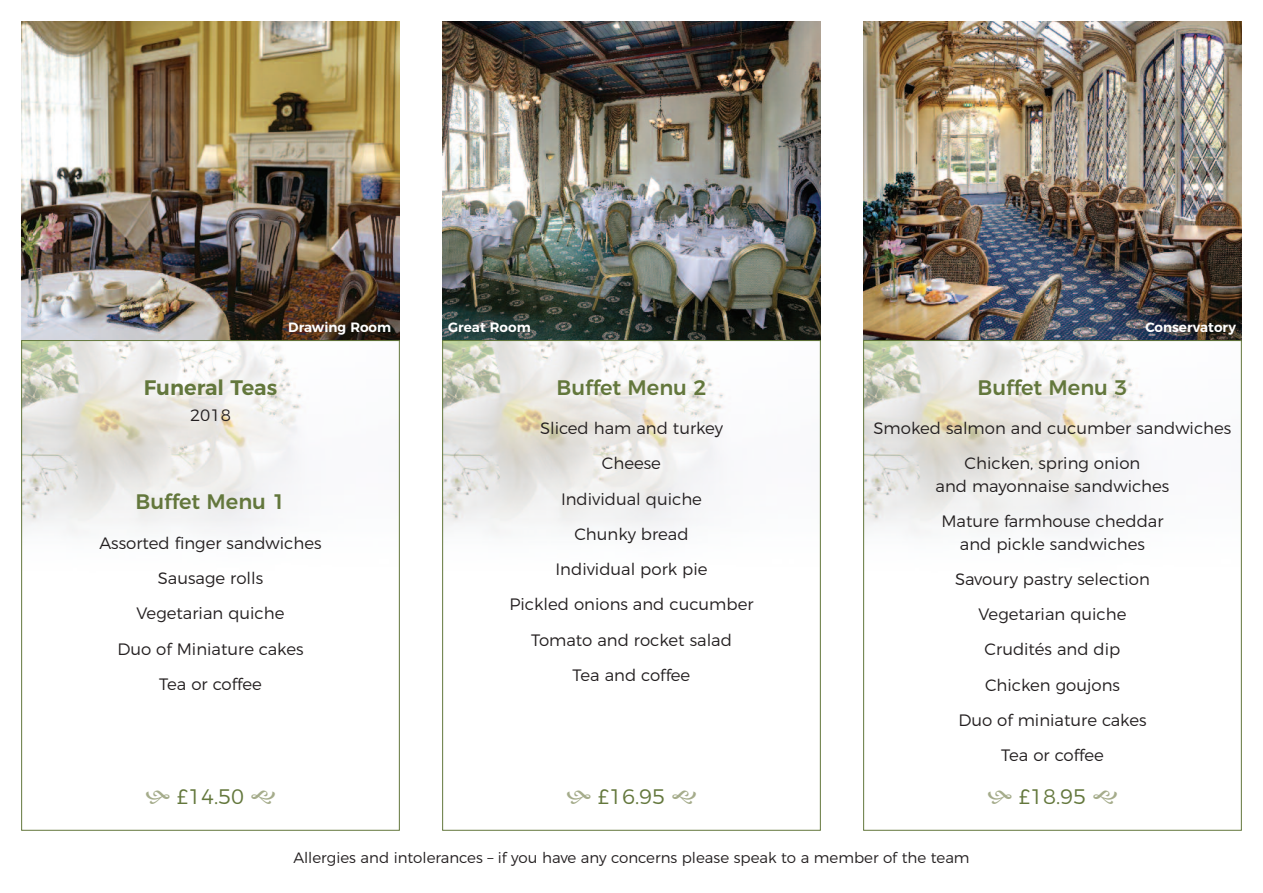
<style>
.page{position:relative;width:1263px;height:893px;background:#fff}
.page>*{position:absolute;margin:0;border:0;box-sizing:border-box;transform-origin:0 0}
.t1{font:500 21px "Montserrat";color:#63773c}
.t2{font:300 21px "Montserrat";color:#63773c}
.t3{font:600 21px "Montserrat";color:#63773c}
.t4{font:300 16.5px/35.2px "Montserrat";color:#231f20;text-align:center}
.t5{font:300 15px "Montserrat";color:#231f20}
.t6{font:600 13.5px "Montserrat";color:#fff}
</style>
<div class="page">
<img style="left:444px;top:342px;width:280px;height:192px">
<img style="left:865px;top:342px;width:279px;height:191px">
<img style="left:23px;top:342px;width:279px;height:191px">
<img style="left:21px;top:21px;width:379px;height:319px">
<img style="left:442px;top:21px;width:379px;height:319px">
<img style="left:863px;top:21px;width:379px;height:319px">
<p class="t6" style="left:288px;top:322px;width:104px">Drawing Room</p>
<p class="t6" style="left:448px;top:322px;width:84px">Great Room</p>
<p class="t6" style="left:1145px;top:322px;width:92px">Conservatory</p>
<p class="t3" style="left:144px;top:379px;width:135px">Funeral Teas</p>
<p class="t4" style="left:190px;top:399px;width:42px">2018</p>
<p class="t1" style="left:136px;top:494px;width:151px">Buffet Menu 1</p>
<p class="t4" style="left:99px;top:527px;width:224px">Assorted finger sandwiches<br>Sausage rolls<br>Vegetarian quiche<br>Duo of Miniature cakes<br>Tea or coffee</p>
<p class="t1" style="left:557px;top:379px;width:151px">Buffet Menu 2</p>
<p class="t4" style="left:509px;top:412px;width:246px">Sliced ham and turkey<br>Cheese<br>Individual quiche<br>Chunky bread<br>Individual pork pie<br>Pickled onions and cucumber<br>Tomato and rocket salad<br>Tea and coffee</p>
<p class="t1" style="left:978px;top:379px;width:151px">Buffet Menu 3</p>
<p class="t4" style="left:873px;top:412px;width:359px">Smoked salmon and cucumber sandwiches<br>Chicken, spring onion</p>
<p class="t4" style="left:935px;top:470px;width:235px">and mayonnaise sandwiches<br>Mature farmhouse cheddar</p>
<p class="t4" style="left:955px;top:527px;width:196px">and pickle sandwiches<br>Savoury pastry selection<br>Vegetarian quiche<br>Crudités and dip<br>Chicken goujons<br>Duo of miniature cakes<br>Tea or coffee</p>
<p class="t2" style="left:177px;top:788px;width:69px">£14.50</p>
<p class="t2" style="left:598px;top:788px;width:69px">£16.95</p>
<p class="t2" style="left:1019px;top:788px;width:69px">£18.95</p>
<p class="t5" style="left:293px;top:852px;width:678px">Allergies and intolerances – if you have any concerns please speak to a member of the team</p>
</div>
